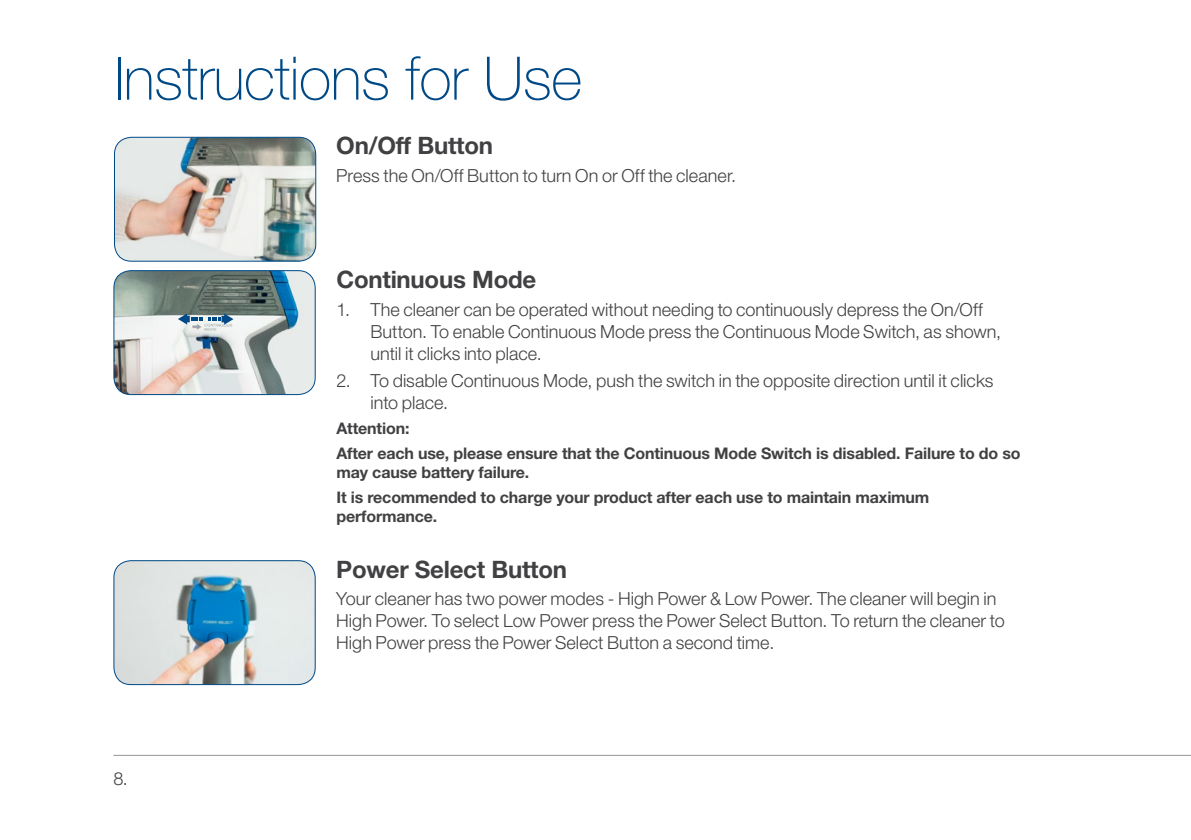
<style>
.page{position:relative;width:1191px;height:840px;background:#fff}
.page>*{position:absolute;margin:0;border:0;box-sizing:border-box;transform-origin:0 0}
.t1{font:100 60px "Helvetica Neue LT Std";letter-spacing:-.01em;color:#004987}
.t2{font:700 24px "Helvetica Neue LT Std";letter-spacing:-.01em;color:#414042}
.t3{font:300 18px/22px "Helvetica Neue LT Std";color:#414042}
.t4{font:700 16px/24.8px "Helvetica Neue LT Std";letter-spacing:-.01em;color:#414042}
</style>
<div class="page">
<hr style="left:113px;top:754px;width:1078px;height:1px;background:#939598">
<img style="left:115px;top:270px;width:200px;height:124px">
<div style="left:113px;top:270px;width:203px;height:125px;border:1px solid #004987;border-radius:17px"></div>
<svg style="left:178px;top:313px;width:25px;height:11px"></svg>
<svg style="left:209px;top:313px;width:24px;height:11px"></svg>
<img style="left:114px;top:137px;width:202px;height:124px">
<div style="left:114px;top:137px;width:202px;height:124px;border:1px solid #004987;border-radius:17px"></div>
<img style="left:114px;top:560px;width:201px;height:124px">
<div style="left:113px;top:560px;width:203px;height:124px;border:1px solid #004987;border-radius:17px"></div>
<h1 class="t1" style="left:114px;top:44px;width:470px">Instructions for Use</h1>
<h2 class="t2" style="left:336px;top:130px;width:158px">On/Off Button</h2>
<p class="t3" style="left:336px;top:164px;width:401px">Press the On/Off Button to turn On or Off the cleaner.</p>
<h2 class="t2" style="left:336px;top:264px;width:201px">Continuous Mode</h2>
<p class="t3" style="left:370px;top:297px;width:632px;text-indent:-34px">1. The cleaner can be operated without needing to continuously depress the On/Off<br>Button. To enable Continuous Mode press the Continuous Mode Switch, as shown, until it clicks into place.</p>
<p class="t3" style="left:370px;top:369px;width:624px;text-indent:-34px">2. To disable Continuous Mode, push the switch in the opposite direction until it clicks into place.</p>
<p class="t4" style="left:336px;top:415px;width:685px">Attention:<br>After each use, please ensure that the Continuous Mode Switch is disabled. Failure to do so</p>
<p class="t4" style="left:336px;top:459px;width:594px">may cause battery failure.<br>It is recommended to charge your product after each use to maintain maximum</p>
<p class="t4" style="left:336px;top:503px;width:102px">performance.</p>
<p class="t3" style="left:113px;top:766px;width:16px">8.</p>
<h2 class="t2" style="left:336px;top:554px;width:232px">Power Select Button</h2>
<p class="t3" style="left:336px;top:587px;width:670px">Your cleaner has two power modes - High Power &amp; Low Power. The cleaner will begin in<br>High Power. To select Low Power press the Power Select Button. To return the cleaner to<br>High Power press the Power Select Button a second time.</p>
</div>
